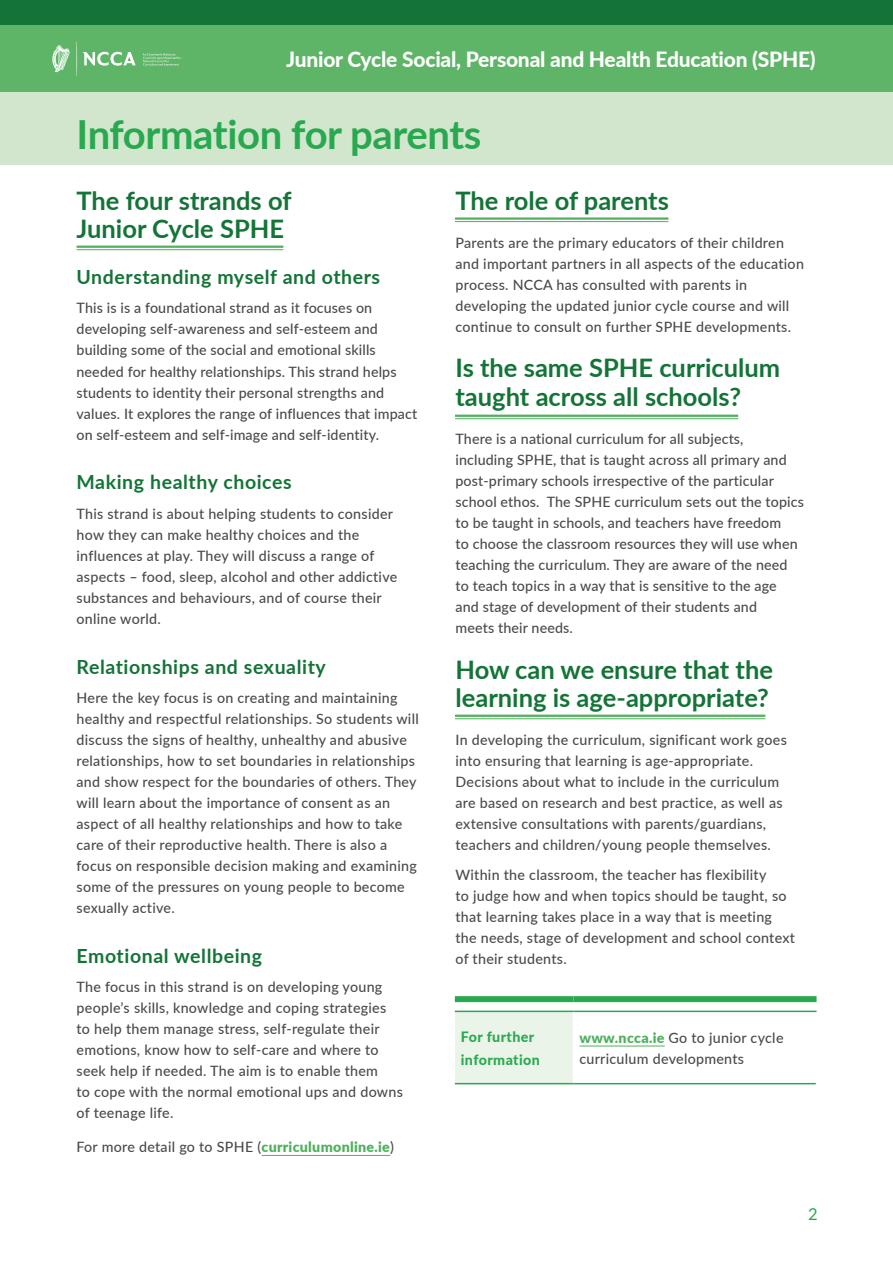
<style>
.page{position:relative;width:893px;height:1263px;background:#fff}
.page>*{position:absolute;margin:0;border:0;box-sizing:border-box;transform-origin:0 0}
.t1{font:700 40.05px "Lato";letter-spacing:-.01em;color:#29a94f}
.t2{font:700 25.5px/28.5px "Lato";color:#147437}
.t3{font:800 21px "Lato";letter-spacing:-.01em;color:#fff}
.t4{font:700 19.5px "Lato";letter-spacing:.03em;color:#147437}
.t5{font:16.5px "Lato";color:#29a94f}
.t6{font:500 14.25px/21px "Lato";letter-spacing:.02em;color:#4a4a49}
.t7{font:800 14.25px/22.5px "Lato";letter-spacing:.03em;color:#29a94f}
.s1{font-weight:900;color:#50b15d}
</style>
<div class="page">
<div style="left:0;top:73px;width:893px;height:91px;background:#d1e6cc"></div>
<hr style="left:262px;top:1155px;width:128px;height:1px;background:#50b15d">
<div style="left:455px;top:1011px;width:118px;height:73px;background:#ebf4e9"></div>
<div style="left:455px;top:996px;width:118px;height:6px;background:#29a94f"></div>
<div style="left:573px;top:996px;width:243px;height:6px;background:#29a94f"></div>
<hr style="left:455px;top:1010px;width:118px;height:2px;background:#29a94f">
<hr style="left:573px;top:1010px;width:243px;height:2px;background:#29a94f">
<hr style="left:455px;top:1083px;width:118px;height:1px;background:#29a94f">
<hr style="left:573px;top:1083px;width:243px;height:1px;background:#29a94f">
<hr style="left:579px;top:1046px;width:86px;height:1px;background:#50b15d">
<div style="left:0;top:0;width:893px;height:91px;background:#5fb567"></div>
<svg style="left:76px;top:41px;width:1px;height:35px"></svg>
<svg style="left:52px;top:45px;width:18px;height:27px"></svg>
<svg style="left:83px;top:52px;width:53px;height:14px"></svg>
<svg style="left:143px;top:53px;width:38px;height:13px"></svg>
<div style="left:0;top:0;width:893px;height:25px;background:#147437"></div>
<hr style="left:77px;top:246px;width:206px;height:2px;background:#50b15d">
<hr style="left:77px;top:249px;width:206px;height:1px;background:#50b15d">
<hr style="left:455px;top:217px;width:213px;height:3px;background:#50b15d">
<hr style="left:455px;top:221px;width:213px;height:1px;background:#50b15d">
<hr style="left:455px;top:415px;width:283px;height:2px;background:#50b15d">
<hr style="left:455px;top:418px;width:283px;height:1px;background:#50b15d">
<hr style="left:455px;top:715px;width:310px;height:2px;background:#50b15d">
<hr style="left:455px;top:718px;width:310px;height:1px;background:#50b15d">
<h3 class="t3" style="left:286px;top:44px;width:531px">Junior Cycle Social, Personal and Health Education (SPHE)</h3>
<h1 class="t1" style="left:77px;top:105px;width:406px">Information for parents</h1>
<h2 class="t2" style="left:77px;top:185px;width:216px">The four strands of<br>Junior Cycle SPHE</h2>
<h3 class="t4" style="left:77px;top:262px;width:305px">Understanding myself and others</h3>
<p class="t6" style="left:77px;top:297px;width:342px">This is is a foundational strand as it focuses on developing self-awareness and self-esteem and building some of the social and emotional skills needed for healthy relationships. This strand helps students to identity their personal strengths and values. It explores the range of influences that impact on self-esteem and self-image and self-identity.</p>
<h3 class="t4" style="left:77px;top:468px;width:217px">Making healthy choices</h3>
<p class="t6" style="left:77px;top:502px;width:322px">This strand is about helping students to consider how they can make healthy choices and the influences at play. They will discuss a range of aspects – food, sleep, alcohol and other addictive substances and behaviours, and of course their online world.</p>
<h3 class="t4" style="left:77px;top:652px;width:251px">Relationships and sexuality</h3>
<p class="t6" style="left:77px;top:687px;width:344px">Here the key focus is on creating and maintaining healthy and respectful relationships. So students will discuss the signs of healthy, unhealthy and abusive relationships, how to set boundaries in relationships and show respect for the boundaries of others. They will learn about the importance of consent as an aspect of all healthy relationships and how to take care of their reproductive health. There is also a focus on responsible decision making and examining some of the pressures on young people to become sexually active.</p>
<h3 class="t4" style="left:77px;top:941px;width:187px">Emotional wellbeing</h3>
<p class="t6" style="left:77px;top:976px;width:328px">The focus in this strand is on developing young people’s skills, knowledge and coping strategies to help them manage stress, self-regulate their emotions, know how to self-care and where to seek help if needed. The aim is to enable them<br>to cope with the normal emotional ups and downs of teenage life.</p>
<p class="t6" style="left:77px;top:1136px;width:319px">For more detail go to SPHE (<span class="s1">curriculumonline.ie</span>)</p>
<h2 class="t2" style="left:455px;top:185px;width:215px">The role of parents</h2>
<p class="t6" style="left:455px;top:232px;width:350px">Parents are the primary educators of their children and important partners in all aspects of the education process. NCCA has consulted with parents in developing the updated junior cycle course and will continue to consult on further SPHE developments.</p>
<h2 class="t2" style="left:455px;top:353px;width:326px">Is the same SPHE curriculum taught across all schools?</h2>
<p class="t6" style="left:455px;top:428px;width:350px">There is a national curriculum for all subjects, including SPHE, that is taught across all primary and post-primary schools irrespective of the particular school ethos. The SPHE curriculum sets out the topics to be taught in schools, and teachers have freedom<br>to choose the classroom resources they will use when teaching the curriculum. They are aware of the need to teach topics in a way that is sensitive to the age<br>and stage of development of their students and<br>meets their needs.</p>
<h2 class="t2" style="left:455px;top:654px;width:319px">How can we ensure that the learning is age-appropriate?</h2>
<p class="t6" style="left:455px;top:729px;width:333px">In developing the curriculum, significant work goes into ensuring that learning is age-appropriate.<br>Decisions about what to include in the curriculum are based on research and best practice, as well as extensive consultations with parents/guardians, teachers and children/young people themselves.</p>
<p class="t6" style="left:455px;top:863px;width:341px">Within the classroom, the teacher has flexibility<br>to judge how and when topics should be taught, so that learning takes place in a way that is meeting the needs, stage of development and school context of their students.</p>
<p class="t7" style="left:461px;top:1025px;width:81px">For further information</p>
<p class="t6" style="left:579px;top:1026px;width:206px"><span class="s1">www.ncca.ie</span> Go to junior cycle curriculum developments</p>
<p class="t5" style="left:808px;top:1202px;width:11px">2</p>
</div>
